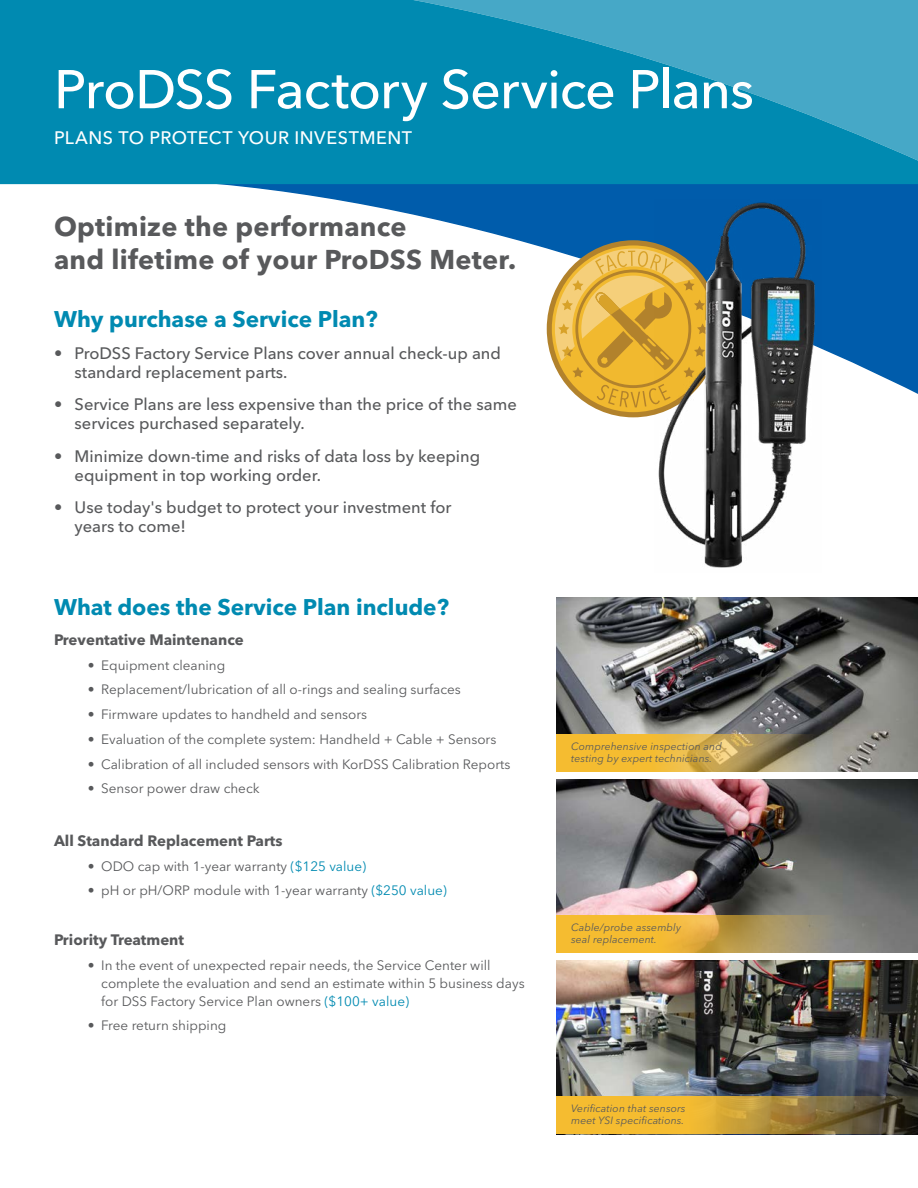
<style>
.page{position:relative;width:918px;height:1188px;background:#fff}
.page>*{position:absolute;margin:0;border:0;box-sizing:border-box;transform-origin:0 0}
.t1{font:500 54px "Avenir Next LT Pro";letter-spacing:-.02em;color:#fff}
.t2{font:700 27px/33px "Avenir Next LT Pro";letter-spacing:.01em;color:#58595b}
.t3{font:700 22.5px "Avenir Next LT Pro";color:#008ab1}
.t4{font:500 18px "Avenir Next LT Pro";letter-spacing:.025em;color:#fff}
.t5{font:500 16.5px/19px "Avenir Next LT Pro";color:#58595b}
.t6{font:700 15px "Avenir Next LT Pro";color:#58595b}
.t7{font:13.5px/18px "Avenir Next LT Pro";color:#58595b}
.t8{font:italic 10.5px/12.1px "Avenir Next LT Pro";letter-spacing:.01em;color:#58595b}
.s1{font-weight:400}
.s2{color:#008ab1}
</style>
<div class="page">
<svg style="left:93px;top:184px;width:825px;height:218px"></svg>
<div style="left:547px;top:240px;width:173px;height:177px;background:#b2822c;border-radius:50%"></div>
<div style="left:552px;top:245px;width:163px;height:167px;background:#f1b92f;border-radius:50%"></div>
<svg style="left:597px;top:384px;width:58px;height:23px"></svg>
<svg style="left:555px;top:249px;width:100px;height:129px"></svg>
<svg style="left:0;top:0;width:918px;height:184px;background:#0e90b5"></svg>
<img style="left:556px;top:598px;width:362px;height:174px">
<img style="left:556px;top:779px;width:362px;height:174px">
<img style="left:556px;top:960px;width:362px;height:137px">
<svg style="left:556px;top:734px;width:261px;height:38px;background:#d1aa4a"></svg>
<svg style="left:556px;top:915px;width:279px;height:38px;background:#d2a949"></svg>
<svg style="left:556px;top:1097px;width:362px;height:37px;background:#b79134"></svg>
<img style="left:655px;top:200px;width:166px;height:368px">
<svg style="left:460px;top:356px;width:7px;height:9px"></svg>
<svg style="left:486px;top:356px;width:11px;height:11px"></svg>
<h1 class="t1" style="left:54px;top:57px;width:702px">ProDSS Factory Service Plans</h1>
<h3 class="t4" style="left:54px;top:127px;width:360px">PLANS TO PROTECT YOUR INVESTMENT</h3>
<h2 class="t2" style="left:54px;top:210px;width:464px">Optimize the performance<br>and lifetime of your ProDSS Meter.</h2>
<h3 class="t3" style="left:54px;top:305px;width:325px">Why purchase a Service Plan?</h3>
<p class="t5" style="left:75px;top:344px;width:428px;text-indent:-21px"><span class="s1">•</span> ProDSS Factory Service Plans cover annual check-up and standard replacement parts.</p>
<p class="t5" style="left:75px;top:395px;width:444px;text-indent:-21px"><span class="s1">•</span> Service Plans are less expensive than the price of the same services purchased separately.</p>
<p class="t5" style="left:75px;top:447px;width:407px;text-indent:-21px"><span class="s1">•</span> Minimize down-time and risks of data loss by keeping equipment in top working order.</p>
<p class="t5" style="left:75px;top:498px;width:378px;text-indent:-21px"><span class="s1">•</span> Use today's budget to protect your investment for years to come!</p>
<h3 class="t3" style="left:54px;top:593px;width:396px">What does the Service Plan include?</h3>
<p class="t6" style="left:54px;top:630px;width:191px">Preventative Maintenance</p>
<p class="t7" style="left:88px;top:656px;width:139px">• Equipment cleaning</p>
<p class="t7" style="left:88px;top:681px;width:375px">• Replacement/lubrication of all o-rings and sealing surfaces</p>
<p class="t7" style="left:88px;top:705px;width:281px">• Firmware updates to handheld and sensors</p>
<p class="t7" style="left:88px;top:730px;width:410px">• Evaluation of the complete system: Handheld + Cable + Sensors</p>
<p class="t7" style="left:88px;top:755px;width:424px">• Calibration of all included sensors with KorDSS Calibration Reports</p>
<p class="t7" style="left:88px;top:780px;width:173px">• Sensor power draw check</p>
<p class="t6" style="left:54px;top:831px;width:230px">All Standard Replacement Parts</p>
<p class="t7" style="left:88px;top:857px;width:280px">• ODO cap with 1-year warranty <span class="s2">($125 value)</span></p>
<p class="t7" style="left:88px;top:882px;width:361px">• pH or pH/ORP module with 1-year warranty <span class="s2">($250 value)</span></p>
<p class="t6" style="left:54px;top:930px;width:132px">Priority Treatment</p>
<p class="t7" style="left:101px;top:956px;width:425px;text-indent:-14px">• In the event of unexpected repair needs, the Service Center will complete the evaluation and send an estimate within 5 business days for DSS Factory Service Plan owners <span class="s2">($100+ value)</span></p>
<p class="t7" style="left:88px;top:1017px;width:140px">• Free return shipping</p>
<p class="t8" style="left:571px;top:740px;width:152px">Comprehensive inspection and testing by expert technicians.</p>
<p class="t8" style="left:571px;top:921px;width:111px">Cable/probe assembly seal replacement.</p>
<p class="t8" style="left:571px;top:1103px;width:116px">Verification that sensors meet YSI specifications.</p>
</div>
